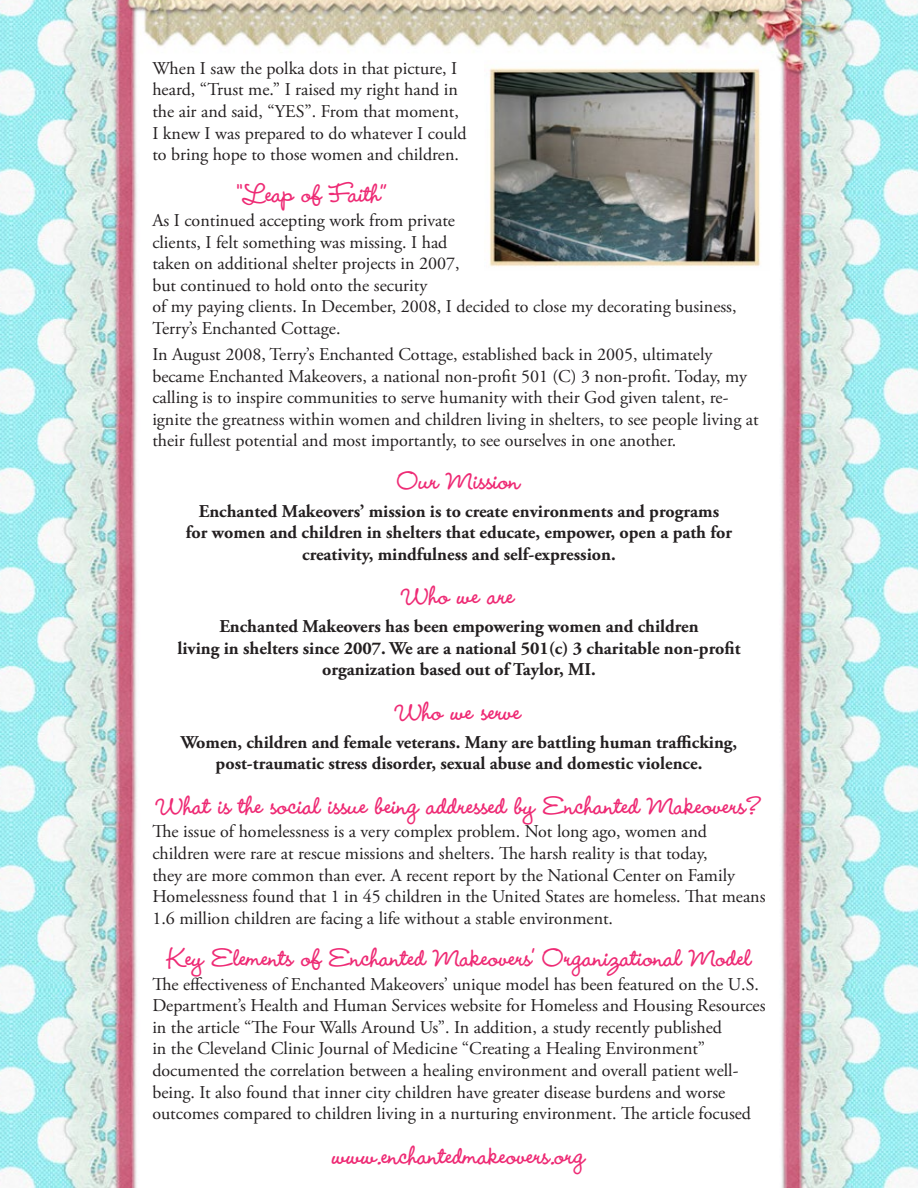
<style>
.page{position:relative;width:918px;height:1188px;background:#fff}
.page>*{position:absolute;margin:0;border:0;box-sizing:border-box;transform-origin:0 0}
.t1{font:700 31.5px "Wendy LP Std";color:#ee2b75}
.t2{font:18px/21.6px "Adobe Garamond Pro";color:#231f20}
.t3{font:700 18px/21.6px "Adobe Garamond Pro";color:#231f20;text-align:center}
</style>
<div class="page">
<img style="left:0;top:0;width:918px;height:1188px">
<img style="left:485px;top:60px;width:285px;height:210px">
<p class="t2" style="left:152px;top:58px;width:316px">When I saw the polka dots in that picture, I heard, “Trust me.” I raised my right hand in the air and said, “YES”. From that moment, I knew I was prepared to do whatever I could to bring hope to those women and children.</p>
<h1 class="t1" style="left:237px;top:175px;width:150px">“Leap of Faith”</h1>
<p class="t2" style="left:152px;top:210px;width:586px">As I continued accepting work from private<br>clients, I felt something was missing. I had<br>taken on additional shelter projects in 2007,<br>but continued to hold onto the security<br>of my paying clients. In December, 2008, I decided to close my decorating business, Terry’s Enchanted Cottage.</p>
<p class="t2" style="left:152px;top:344px;width:608px">In August 2008, Terry’s Enchanted Cottage, established back in 2005, ultimately became Enchanted Makeovers, a national non-profit 501 (C) 3 non-profit. Today, my calling is to inspire communities to serve humanity with their God given talent, re&shy;ignite the greatness within women and children living in shelters, to see people living at their fullest potential and most importantly, to see ourselves in one another.</p>
<h1 class="t1" style="left:398px;top:461px;width:124px">Our Mission</h1>
<p class="t3" style="left:186px;top:500px;width:548px">Enchanted Makeovers’ mission is to create environments and programs for women and children in shelters that educate, empower, open a path for creativity, mindfulness and self-expression.</p>
<h1 class="t1" style="left:404px;top:577px;width:112px">Who we are</h1>
<p class="t3" style="left:177px;top:616px;width:565px">Enchanted Makeovers has been empowering women and children<br>living in shelters since 2007. We are a national 501(c) 3 charitable non-profit organization based out of Taylor, MI.</p>
<h1 class="t1" style="left:397px;top:692px;width:125px">Who we serve</h1>
<p class="t3" style="left:181px;top:732px;width:558px">Women, children and female veterans. Many are battling human trafficking, post-traumatic stress disorder, sexual abuse and domestic violence.</p>
<h1 class="t1" style="left:158px;top:786px;width:603px">What is the social issue being addressed by Enchanted Makeovers?</h1>
<p class="t2" style="left:152px;top:821px;width:615px">The issue of homelessness is a very complex problem. Not long ago, women and children were rare at rescue missions and shelters. The harsh reality is that today,<br>they are more common than ever. A recent report by the National Center on Family Homelessness found that 1 in 45 children in the United States are homeless. That means 1.6 million children are facing a life without a stable environment.</p>
<h1 class="t1" style="left:167px;top:939px;width:586px">Key Elements of Enchanted Makeovers’ Organizational Model</h1>
<p class="t2" style="left:152px;top:974px;width:615px">The effectiveness of Enchanted Makeovers’ unique model has been featured on the U.S.<br>Department’s Health and Human Services website for Homeless and Housing Resources in the article “The Four Walls Around Us”. In addition, a study recently published<br>in the Cleveland Clinic Journal of Medicine “Creating a Healing Environment” documented the correlation between a healing environment and overall patient well&shy;being. It also found that inner city children have greater disease burdens and worse outcomes compared to children living in a nurturing environment. The article focused</p>
<h1 class="t1" style="left:333px;top:1137px;width:254px">www.enchantedmakeovers.org</h1>
</div>
